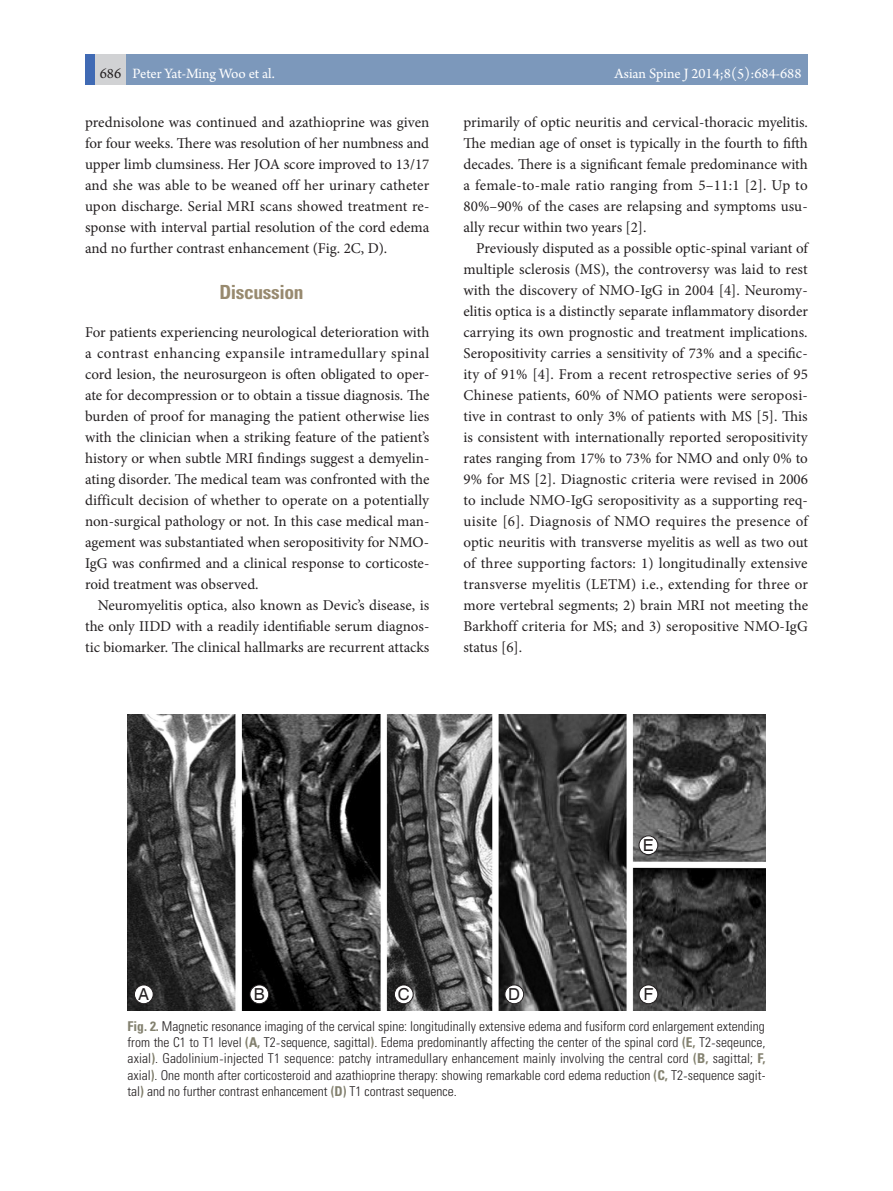
<style>
.page{position:relative;width:893px;height:1191px;background:#fff}
.page>*{position:absolute;margin:0;border:0;box-sizing:border-box;transform-origin:0 0}
.본문_대제목{font:700 condensed 19.5px "Univers LT Std";letter-spacing:-.02em;color:#988a6f}
.t1{font:16.5px "Helvetica";color:#231f20}
.본문_내용{font:15px/21px "Minion Pro";color:#231f20;text-align:justify}
.본문_내용_첫문단{font:15px/21px "Minion Pro";color:#231f20;text-align:justify}
.t2{font:15px "Arno Pro";color:#fff}
.표_그림설명{font:300 condensed 13.5px/16.2px "Univers LT Std";color:#231f20;text-align:justify}
.s1{color:#231f20}
.s2{font-weight:700;color:#82806e}
.s3{font-family:"Minion Pro";font-weight:400;font-stretch:normal}
</style>
<div class="page">
<div style="left:85px;top:54px;width:58px;height:30px;background:#d1d2d4"></div>
<div style="left:126px;top:54px;width:682px;height:30px;background:#7c98bb"></div>
<div style="left:85px;top:54px;width:10px;height:30px;background:#406ab4"></div>
<img style="left:128px;top:714px;width:637px;height:296px">
<div style="left:134px;top:985px;width:19px;height:18px;background:#fff;border-radius:50%"></div>
<div style="left:134px;top:984px;width:19px;height:20px;border:1px solid #231f20;border-radius:50%"></div>
<div style="left:250px;top:985px;width:19px;height:18px;background:#fff;border-radius:50%"></div>
<div style="left:250px;top:984px;width:19px;height:20px;border:1px solid #231f20;border-radius:50%"></div>
<div style="left:394px;top:985px;width:19px;height:18px;background:#fff;border-radius:50%"></div>
<div style="left:394px;top:984px;width:19px;height:20px;border:1px solid #231f20;border-radius:50%"></div>
<div style="left:505px;top:985px;width:19px;height:18px;background:#fff;border-radius:50%"></div>
<div style="left:505px;top:984px;width:19px;height:20px;border:1px solid #231f20;border-radius:50%"></div>
<div style="left:639px;top:836px;width:19px;height:18px;background:#fff;border-radius:50%"></div>
<div style="left:639px;top:835px;width:19px;height:19px;border:1px solid #231f20;border-radius:50%"></div>
<div style="left:639px;top:985px;width:19px;height:18px;background:#fff;border-radius:50%"></div>
<div style="left:639px;top:984px;width:19px;height:20px;border:1px solid #231f20;border-radius:50%"></div>
<p class="t2" style="left:100px;top:65px;width:177px"><span class="s1">686</span> Peter Yat-Ming Woo et al.</p>
<p class="t2" style="left:614px;top:65px;width:189px">Asian Spine J 2014;8(5):684-688</p>
<p class="본문_내용" style="left:85px;top:112px;width:346px">prednisolone was continued and azathioprine was given for four weeks. There was resolution of her numbness and upper limb clumsiness. Her JOA score improved to 13/17 and she was able to be weaned off her urinary catheter upon discharge. Serial MRI scans showed treatment re&shy;sponse with interval partial resolution of the cord edema and no further contrast enhancement (Fig. 2C, D).</p>
<p class="본문_대제목" style="left:219px;top:280px;width:86px">Discussion</p>
<p class="본문_내용_첫문단" style="left:85px;top:322px;width:346px">For patients experiencing neurological deterioration with a contrast enhancing expansile intramedullary spinal cord lesion, the neurosurgeon is often obligated to oper&shy;ate for decompression or to obtain a tissue diagnosis. The burden of proof for managing the patient otherwise lies with the clinician when a striking feature of the patient’s history or when subtle MRI findings suggest a demyelin&shy;ating disorder. The medical team was confronted with the difficult decision of whether to operate on a potentially non-surgical pathology or not. In this case medical man&shy;agement was substantiated when seropositivity for NMO-IgG was confirmed and a clinical response to corticoste&shy;roid treatment was observed.</p>
<p class="본문_내용" style="left:85px;top:595px;width:346px;text-indent:13px">Neuromyelitis optica, also known as Devic’s disease, is the only IIDD with a readily identifiable serum diagnos&shy;tic biomarker. The clinical hallmarks are recurrent attacks</p>
<p class="본문_내용" style="left:463px;top:112px;width:346px">primarily of optic neuritis and cervical-thoracic myelitis.<br>The median age of onset is typically in the fourth to fifth decades. There is a significant female predominance with a female-to-male ratio ranging from 5–11:1 [2]. Up to 80%–90% of the cases are relapsing and symptoms usu&shy;ally recur within two years [2].</p>
<p class="본문_내용" style="left:463px;top:238px;width:346px;text-indent:13px">Previously disputed as a possible optic-spinal variant of multiple sclerosis (MS), the controversy was laid to rest with the discovery of NMO-IgG in 2004 [4]. Neuromy&shy;elitis optica is a distinctly separate inflammatory disorder carrying its own prognostic and treatment implications.<br>Seropositivity carries a sensitivity of 73% and a specific&shy;ity of 91% [4]. From a recent retrospective series of 95<br>Chinese patients, 60% of NMO patients were seroposi&shy;tive in contrast to only 3% of patients with MS [5]. This is consistent with internationally reported seropositivity rates ranging from 17% to 73% for NMO and only 0% to 9% for MS [2]. Diagnostic criteria were revised in 2006 to include NMO-IgG seropositivity as a supporting req&shy;uisite [6]. Diagnosis of NMO requires the presence of optic neuritis with transverse myelitis as well as two out of three supporting factors: 1) longitudinally extensive transverse myelitis (LETM) i.e., extending for three or more vertebral segments; 2) brain MRI not meeting the Barkhoff criteria for MS; and 3) seropositive NMO-IgG status [6].</p>
<p class="t1" style="left:643px;top:835px;width:13px">E</p>
<p class="t1" style="left:138px;top:984px;width:13px">A</p>
<p class="t1" style="left:254px;top:984px;width:13px">B</p>
<p class="t1" style="left:398px;top:984px;width:13px">C</p>
<p class="t1" style="left:508px;top:984px;width:13px">D</p>
<p class="t1" style="left:643px;top:984px;width:12px">F</p>
<p class="표_그림설명" style="left:128px;top:1018px;width:639px"><span class="s2">Fig. 2.</span> Magnetic resonance imaging of the cervical spine: longitudinally extensive edema and fusiform cord enlargement extending from the C1 to T1 level <span class="s2">(A,</span> T2<span class="s3">-</span>sequence, sagittal<span class="s2">)</span>. Edema predominantly affecting the center of the spinal cord <span class="s2">(E,</span> T2<span class="s3">-</span>seqeunce, axial<span class="s2">)</span>. Gadolinium<span class="s3">-</span>injected T1 sequence: patchy intramedullary enhancement mainly involving the central cord <span class="s2">(B,</span> sagittal; <span class="s2">F, </span>axial<span class="s2">)</span>. One month after corticosteroid and azathioprine therapy: showing remarkable cord edema reduction <span class="s2">(C,</span> T2<span class="s3">-</span>sequence sagit&shy;tal<span class="s2">)</span> and no further contrast enhancement <span class="s2">(D)</span> T1 contrast sequence.</p>
</div>
